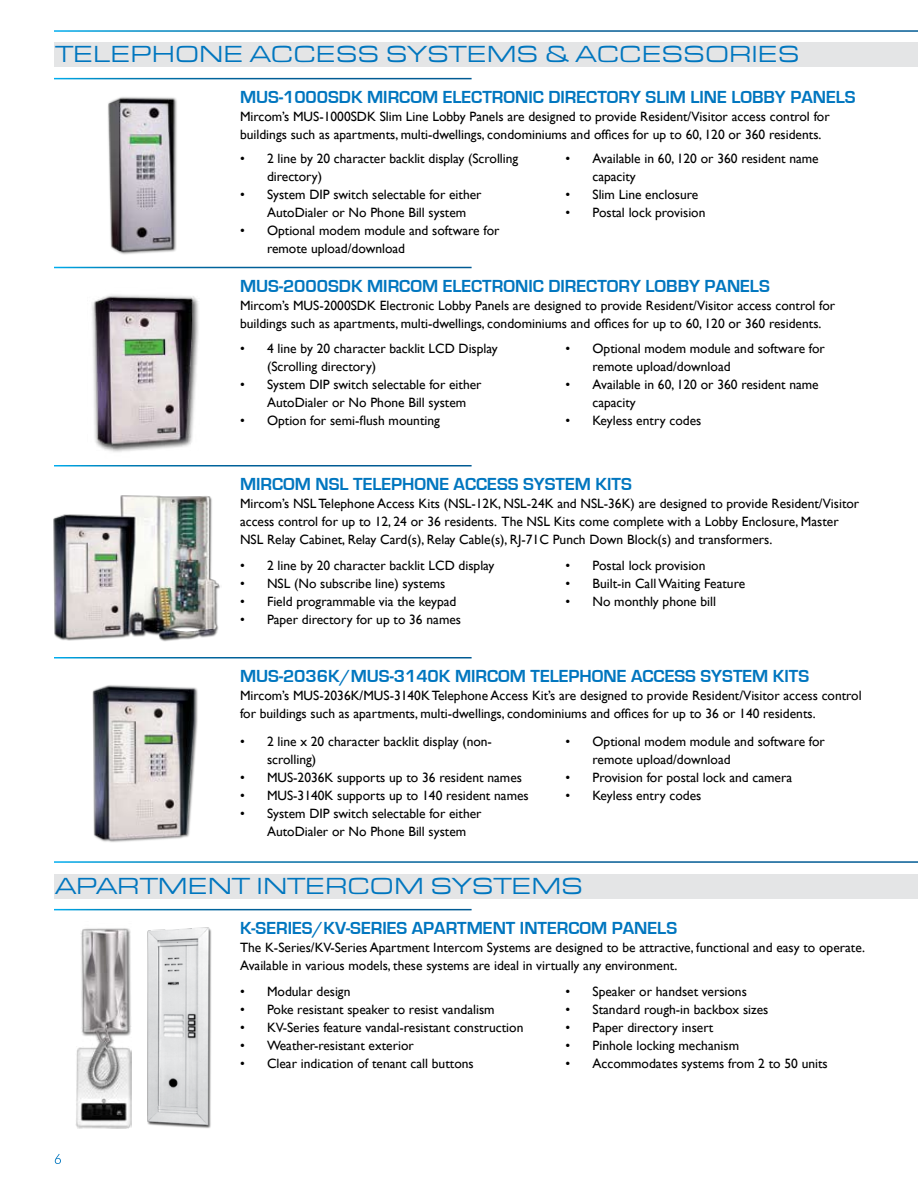
<style>
.page{position:relative;width:918px;height:1188px;background:#fff}
.page>*{position:absolute;margin:0;border:0;box-sizing:border-box;transform-origin:0 0}
.t1{font:24px "Eurostile Extended Roman DTC";color:#0076bf}
.t2{font:700 18px "Eurostile";color:#0076bf}
.t3{font:13.5px/18px "Gill Sans";color:#000}
</style>
<div class="page">
<svg style="left:55px;top:1154px;width:6px;height:10px"></svg>
<div style="left:54px;top:874px;width:864px;height:25px;background:#e4e5e6"></div>
<div style="left:54px;top:43px;width:864px;height:24px;background:#e4e5e6"></div>
<img style="left:76px;top:1093px;width:56px;height:35px">
<img style="left:92px;top:295px;width:107px;height:157px">
<img style="left:108px;top:97px;width:69px;height:158px">
<img style="left:53px;top:495px;width:167px;height:147px">
<img style="left:92px;top:685px;width:106px;height:157px">
<img style="left:147px;top:927px;width:65px;height:201px">
<img style="left:76px;top:927px;width:81px;height:166px">
<h1 class="t1" style="left:56px;top:41px;width:745px">TELEPHONE ACCESS SYSTEMS &amp; ACCESSORIES</h1>
<h2 class="t2" style="left:240px;top:87px;width:615px">MUS-1000SDK MIRCOM ELECTRONIC DIRECTORY SLIM LINE LOBBY PANELS</h2>
<p class="t3" style="left:240px;top:108px;width:591px">Mircom’s MUS-1000SDK Slim Line Lobby Panels are designed to provide Resident/Visitor access control for buildings such as apartments, multi-dwellings, condominiums and offices for up to 60, 120 or 360 residents.</p>
<p class="t3" style="left:267px;top:150px;width:253px">2 line by 20 character backlit display (Scrolling directory)<br>System DIP switch selectable for either AutoDialer or No Phone Bill system<br>Optional modem module and software for remote upload/download</p>
<p class="t3" style="left:593px;top:150px;width:228px">Available in 60, 120 or 360 resident name capacity<br>Slim Line enclosure<br>Postal lock provision</p>
<p class="t3" style="left:240px;top:150px;width:6px">•</p>
<p class="t3" style="left:240px;top:186px;width:6px">•</p>
<p class="t3" style="left:240px;top:222px;width:6px">•</p>
<p class="t3" style="left:566px;top:150px;width:6px">•</p>
<p class="t3" style="left:566px;top:186px;width:6px">• •</p>
<h2 class="t2" style="left:240px;top:276px;width:529px">MUS-2000SDK MIRCOM ELECTRONIC DIRECTORY LOBBY PANELS</h2>
<p class="t3" style="left:240px;top:297px;width:597px">Mircom’s MUS-2000SDK Electronic Lobby Panels are designed to provide Resident/Visitor access control for buildings such as apartments, multi-dwellings, condominiums and offices for up to 60, 120 or 360 residents.</p>
<p class="t3" style="left:267px;top:340px;width:232px">4 line by 20 character backlit LCD Display (Scrolling directory)<br>System DIP switch selectable for either AutoDialer or No Phone Bill system Option for semi-flush mounting</p>
<p class="t3" style="left:593px;top:340px;width:234px">Optional modem module and software for remote upload/download<br>Available in 60, 120 or 360 resident name capacity<br>Keyless entry codes</p>
<p class="t3" style="left:240px;top:340px;width:6px">•</p>
<p class="t3" style="left:240px;top:376px;width:6px">•</p>
<p class="t3" style="left:240px;top:412px;width:6px">•</p>
<p class="t3" style="left:566px;top:340px;width:6px">•</p>
<p class="t3" style="left:566px;top:376px;width:6px">•</p>
<p class="t3" style="left:566px;top:412px;width:6px">•</p>
<h2 class="t2" style="left:240px;top:474px;width:259px">MIRCOM NSL TELEPHONE ACCESS</h2>
<h2 class="t2" style="left:523px;top:474px;width:108px">SYSTEM KITS</h2>
<p class="t3" style="left:240px;top:495px;width:621px">Mircom’s NSL Telephone Access Kits (NSL-12K, NSL-24K and NSL-36K) are designed to provide Resident/Visitor access control for up to 12, 24 or 36 residents. The NSL Kits come complete with a Lobby Enclosure, Master<br>NSL Relay Cabinet, Relay Card(s), Relay Cable(s), RJ-71C Punch Down Block(s) and transformers.</p>
<p class="t3" style="left:267px;top:556px;width:229px">2 line by 20 character backlit LCD display NSL (No subscribe line) systems<br>Field programmable via the keypad<br>Paper directory for up to 36 names</p>
<p class="t3" style="left:240px;top:556px;width:6px;text-align:justify">• • • •</p>
<p class="t3" style="left:593px;top:556px;width:154px">Postal lock provision<br>Built-in Call Waiting Feature<br>No monthly phone bill</p>
<p class="t3" style="left:566px;top:556px;width:6px;text-align:justify">• • •</p>
<h2 class="t2" style="left:240px;top:666px;width:436px">MUS-2036K/MUS-3140K MIRCOM TELEPHONE ACCESS</h2>
<h2 class="t2" style="left:701px;top:666px;width:110px">SYSTEM KITS</h2>
<p class="t3" style="left:240px;top:687px;width:623px">Mircom’s MUS-2036K/MUS-3140K Telephone Access Kit’s are designed to provide Resident/Visitor access control for buildings such as apartments, multi-dwellings, condominiums and offices for up to 36 or 140 residents.</p>
<p class="t3" style="left:267px;top:732px;width:263px">2 line x 20 character backlit display (non&shy;scrolling)<br>MUS-2036K supports up to 36 resident names MUS-3140K supports up to 140 resident names System DIP switch selectable for either AutoDialer or No Phone Bill system</p>
<p class="t3" style="left:593px;top:732px;width:234px">Optional modem module and software for remote upload/download<br>Provision for postal lock and camera<br>Keyless entry codes</p>
<p class="t3" style="left:240px;top:732px;width:6px">•</p>
<p class="t3" style="left:240px;top:768px;width:6px;text-align:justify">• • •</p>
<p class="t3" style="left:566px;top:732px;width:6px">•</p>
<p class="t3" style="left:566px;top:768px;width:6px">• •</p>
<h1 class="t1" style="left:56px;top:873px;width:529px">APARTMENT INTERCOM SYSTEMS</h1>
<h2 class="t2" style="left:240px;top:918px;width:437px">K-SERIES/KV-SERIES APARTMENT INTERCOM PANELS</h2>
<p class="t3" style="left:240px;top:939px;width:627px">The K-Series/KV-Series Apartment Intercom Systems are designed to be attractive, functional and easy to operate.<br>Available in various models, these systems are ideal in virtually any environment.</p>
<p class="t3" style="left:267px;top:982px;width:258px">Modular design<br>Poke resistant speaker to resist vandalism KV-Series feature vandal-resistant construction Weather-resistant exterior<br>Clear indication of tenant call buttons</p>
<p class="t3" style="left:240px;top:982px;width:6px;text-align:justify">• • • • •</p>
<p class="t3" style="left:593px;top:982px;width:237px">Speaker or handset versions<br>Standard rough-in backbox sizes<br>Paper directory insert<br>Pinhole locking mechanism<br>Accommodates systems from 2 to 50 units</p>
<p class="t3" style="left:566px;top:982px;width:6px;text-align:justify">• • • • •</p>
</div>
